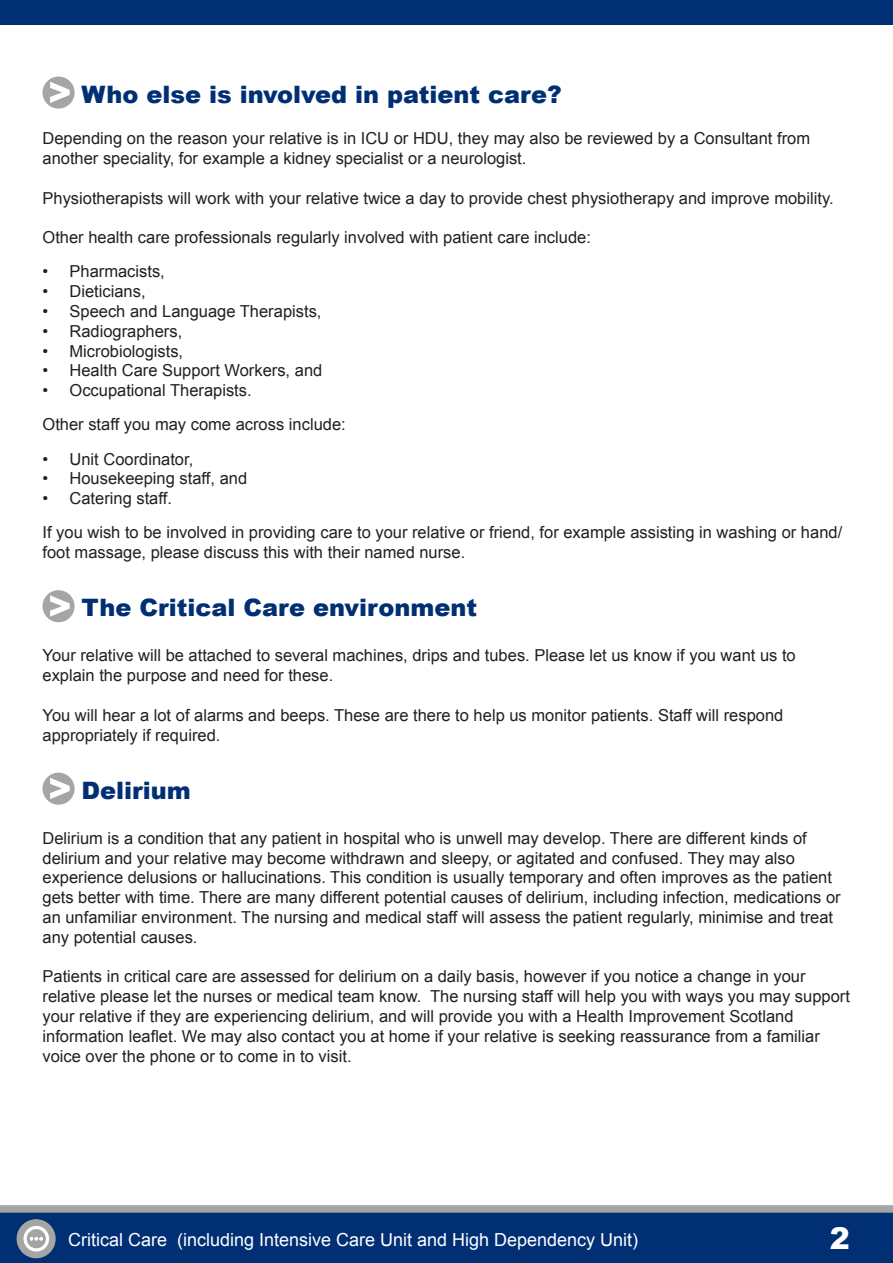
<style>
.page{position:relative;width:893px;height:1263px;background:#fff}
.page>*{position:absolute;margin:0;border:0;box-sizing:border-box;transform-origin:0 0}
.t1{font:900 30px "Arial";color:#fff}
.sub-title{font:900 24px "Arial";color:#002f74}
.t2{font:18px "Arial";color:#fff}
.t3{font:16.5px/19.8px "Arial";color:#231f20}
</style>
<div class="page">
<div style="left:0;top:1208px;width:893px;height:55px;background:#002f74"></div>
<div style="left:0;top:1205px;width:893px;height:8px;background:#a5a5a5"></div>
<div style="left:17px;top:1219px;width:39px;height:39px;background:#a5a5a5;border-radius:50%"></div>
<svg style="left:24px;top:1226px;width:25px;height:25px"></svg>
<div style="left:0;top:0;width:893px;height:25px;background:#002f74"></div>
<svg style="left:43px;top:77px;width:32px;height:32px"></svg>
<svg style="left:43px;top:590px;width:32px;height:32px"></svg>
<svg style="left:43px;top:773px;width:32px;height:32px"></svg>
<p class="sub-title" style="left:82px;top:77px;width:482px">Who else is involved in patient care?</p>
<p class="t3" style="left:43px;top:129px;width:769px">Depending on the reason your relative is in ICU or HDU, they may also be reviewed by a Consultant from another speciality, for example a kidney specialist or a neurologist.</p>
<p class="t3" style="left:43px;top:188px;width:793px">Physiotherapists will work with your relative twice a day to provide chest physiotherapy and improve mobility.</p>
<p class="t3" style="left:43px;top:228px;width:550px">Other health care professionals regularly involved with patient care include:</p>
<p class="t3" style="left:43px;top:262px;width:124px">• Pharmacists,</p>
<p class="t3" style="left:43px;top:282px;width:105px">• Dieticians,</p>
<p class="t3" style="left:43px;top:301px;width:280px">• Speech and Language Therapists,</p>
<p class="t3" style="left:43px;top:321px;width:141px">• Radiographers,</p>
<p class="t3" style="left:43px;top:341px;width:142px">• Microbiologists,</p>
<p class="t3" style="left:43px;top:361px;width:281px">• Health Care Support Workers, and</p>
<p class="t3" style="left:43px;top:381px;width:211px">• Occupational Therapists.</p>
<p class="t3" style="left:43px;top:415px;width:305px">Other staff you may come across include:</p>
<p class="t3" style="left:43px;top:449px;width:152px">• Unit Coordinator,</p>
<p class="t3" style="left:43px;top:469px;width:206px">• Housekeeping staff, and</p>
<p class="t3" style="left:43px;top:489px;width:131px">• Catering staff.</p>
<p class="t3" style="left:43px;top:523px;width:801px">If you wish to be involved in providing care to your relative or friend, for example assisting in washing or hand/ foot massage, please discuss this with their named nurse.</p>
<p class="sub-title" style="left:82px;top:590px;width:397px">The Critical Care environment</p>
<p class="t3" style="left:43px;top:646px;width:755px">Your relative will be attached to several machines, drips and tubes. Please let us know if you want us to explain the purpose and need for these.</p>
<p class="t3" style="left:43px;top:705px;width:742px">You will hear a lot of alarms and beeps. These are there to help us monitor patients. Staff will respond appropriately if required.</p>
<p class="sub-title" style="left:82px;top:773px;width:111px">Delirium</p>
<p class="t3" style="left:43px;top:828px;width:800px">Delirium is a condition that any patient in hospital who is unwell may develop. There are different kinds of delirium and your relative may become withdrawn and sleepy, or agitated and confused. They may also experience delusions or hallucinations. This condition is usually temporary and often improves as the patient gets better with time. There are many different potential causes of delirium, including infection, medications or an unfamiliar environment. The nursing and medical staff will assess the patient regularly, minimise and treat any potential causes.</p>
<p class="t3" style="left:43px;top:967px;width:809px">Patients in critical care are assessed for delirium on a daily basis, however if you notice a change in your relative please let the nurses or medical team know. The nursing staff will help you with ways you may support your relative if they are experiencing delirium, and will provide you with a Health Improvement Scotland information leaflet. We may also contact you at home if your relative is seeking reassurance from a familiar voice over the phone or to come in to visit.</p>
<p class="t2" style="left:68px;top:1228px;width:572px">Critical Care (including Intensive Care Unit and High Dependency Unit)</p>
<h1 class="t1" style="left:830px;top:1216px;width:22px">2</h1>
</div>
